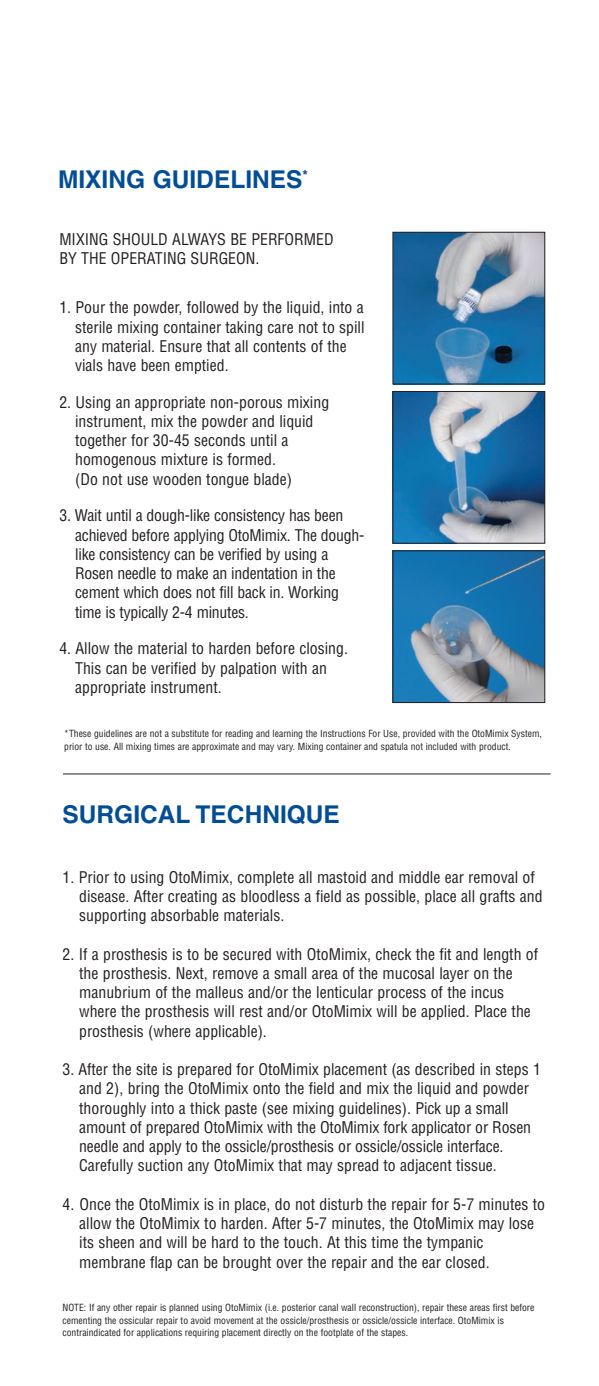
<style>
.page{position:relative;width:599px;height:1386px;background:#fff}
.page>*{position:absolute;margin:0;border:0;box-sizing:border-box;transform-origin:0 0}
.t1{font:700 24.5px "Helvetica LT";color:#014d95}
.t2{font:condensed 15.75px/19.2px "Helvetica LT";color:#231f20}
.t3{font:condensed 9.62px/12.2px "Helvetica LT";color:#231f20}
</style>
<div class="page">
<img style="left:394px;top:234px;width:149px;height:148px">
<div style="left:392px;top:232px;width:153px;height:152px;border:1px solid #231f20"></div>
<img style="left:394px;top:393px;width:149px;height:149px">
<div style="left:392px;top:391px;width:153px;height:153px;border:1px solid #231f20"></div>
<img style="left:394px;top:552px;width:149px;height:149px">
<div style="left:392px;top:550px;width:153px;height:153px;border:1px solid #231f20"></div>
<hr style="left:63px;top:774px;width:487px;height:1px;background:#231f20">
<h1 class="t1" style="left:58px;top:171px;width:251px">MIXING GUIDELINES<sup>*</sup></h1>
<p class="t2" style="left:59px;top:229px;width:276px">MIXING SHOULD ALWAYS BE PERFORMED<br>BY THE OPERATING SURGEON.</p>
<p class="t2" style="left:75px;top:298px;width:291px;text-indent:-16px">1. Pour the powder, followed by the liquid, into a sterile mixing container taking care not to spill any material. Ensure that all contents of the vials have been emptied.</p>
<p class="t2" style="left:75px;top:393px;width:255px;text-indent:-16px">2. Using an appropriate non-porous mixing instrument, mix the powder and liquid together for 30-45 seconds until a homogenous mixture is formed.<br>(Do not use wooden tongue blade)</p>
<p class="t2" style="left:75px;top:506px;width:290px;text-indent:-16px">3. Wait until a dough-like consistency has been achieved before applying OtoMimix. The dough&shy;like consistency can be verified by using a Rosen needle to make an indentation in the cement which does not fill back in. Working time is typically 2-4 minutes.</p>
<p class="t2" style="left:75px;top:639px;width:274px;text-indent:-16px">4. Allow the material to harden before closing.<br>This can be verified by palpation with an appropriate instrument.</p>
<p class="t3" style="left:64px;top:728px;width:479px">*These guidelines are not a substitute for reading and learning the Instructions For Use, provided with the OtoMimix System, prior to use. All mixing times are approximate and may vary. Mixing container and spatula not included with product.</p>
<h1 class="t1" style="left:63px;top:806px;width:279px">SURGICAL TECHNIQUE</h1>
<p class="t2" style="left:79px;top:868px;width:465px;text-indent:-17px">1. Prior to using OtoMimix, complete all mastoid and middle ear removal of disease. After creating as bloodless a field as possible, place all grafts and supporting absorbable materials.</p>
<p class="t2" style="left:79px;top:945px;width:460px;text-indent:-17px">2. If a prosthesis is to be secured with OtoMimix, check the fit and length of the prosthesis. Next, remove a small area of the mucosal layer on the manubrium of the malleus and/or the lenticular process of the incus where the prosthesis will rest and/or OtoMimix will be applied. Place the prosthesis (where applicable).</p>
<p class="t2" style="left:79px;top:1060px;width:463px;text-indent:-17px">3. After the site is prepared for OtoMimix placement (as described in steps 1 and 2), bring the OtoMimix onto the field and mix the liquid and powder thoroughly into a thick paste (see mixing guidelines). Pick up a small amount of prepared OtoMimix with the OtoMimix fork applicator or Rosen needle and apply to the ossicle/prosthesis or ossicle/ossicle interface.<br>Carefully suction any OtoMimix that may spread to adjacent tissue.</p>
<p class="t2" style="left:79px;top:1195px;width:467px;text-indent:-17px">4. Once the OtoMimix is in place, do not disturb the repair for 5-7 minutes to allow the OtoMimix to harden. After 5-7 minutes, the OtoMimix may lose its sheen and will be hard to the touch. At this time the tympanic membrane flap can be brought over the repair and the ear closed.</p>
<p class="t3" style="left:63px;top:1302px;width:473px">NOTE: If any other repair is planned using OtoMimix (i.e. posterior canal wall reconstruction), repair these areas first before cementing the ossicular repair to avoid movement at the ossicle/prosthesis or ossicle/ossicle interface. OtoMimix is contraindicated for applications requiring placement directly on the footplate of the stapes.</p>
</div>
